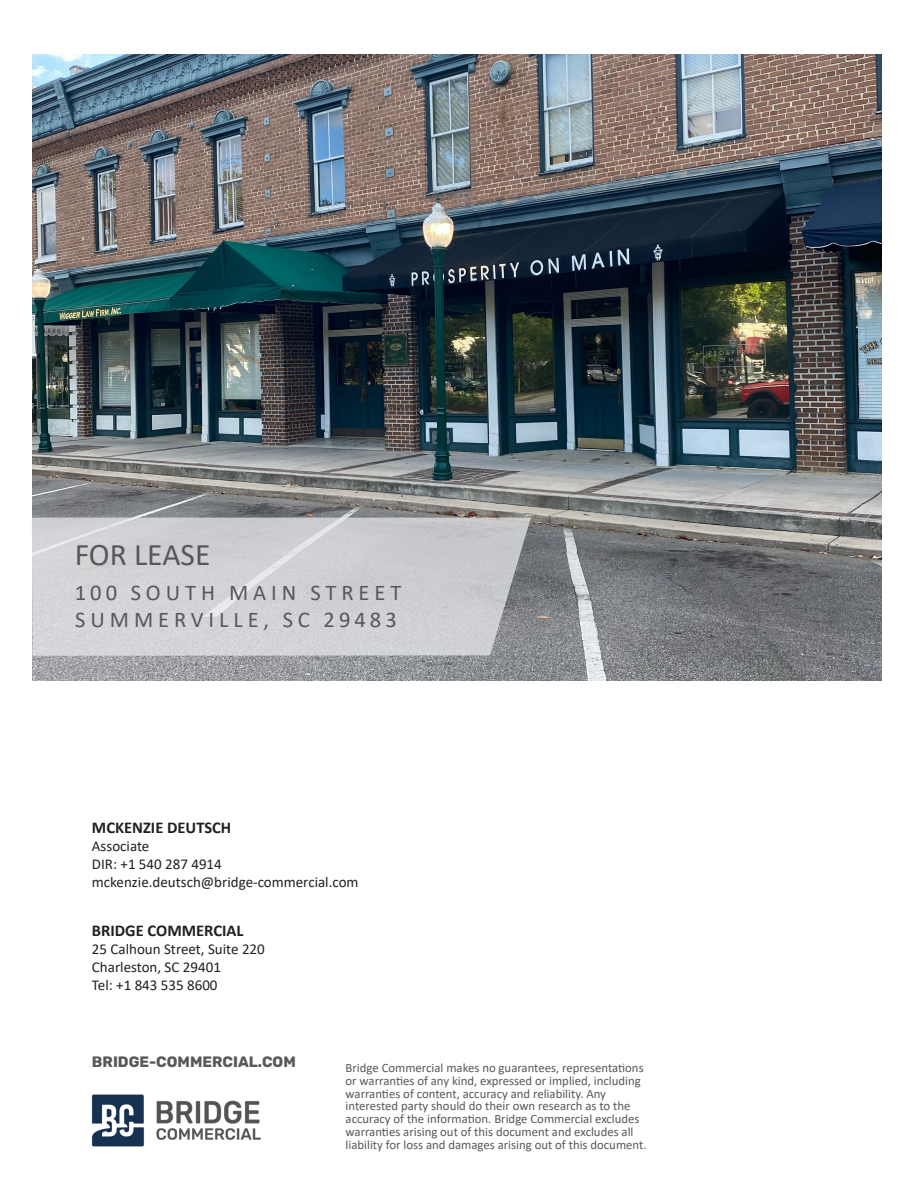
<style>
.page{position:relative;width:918px;height:1188px;background:#fff}
.page>*{position:absolute;margin:0;border:0;box-sizing:border-box;transform-origin:0 0}
.grey_body{font:31.5px "Calibri";color:#57585a}
.grey_body-2{font:22.5px "Calibri";letter-spacing:.22em;color:#57585a}
.address{font:700 16.5px "Calibri";color:#231f20}
.Prepared_Cover{font:700 16.5px "Calibri";color:#231f20}
.Prepared_Cover-2{font:15px "Calibri";color:#231f20}
.address-2{font:15px/18px "Calibri";color:#231f20}
.t1{font:700 15px "Rubik";color:#57585a}
.t2{font:12.75px/12.8px "Calibri";color:#57585a}
</style>
<div class="page">
<img style="left:33px;top:54px;width:848px;height:626px">
<svg style="left:32px;top:518px;width:499px;height:138px;fill:#cfd0d3"></svg>
<img style="left:91px;top:1094px;width:170px;height:53px">
<p class="grey_body" style="left:75px;top:532px;width:137px">FOR LEASE</p>
<p class="grey_body-2" style="left:75px;top:577px;width:328px">100 SOUTH MAIN STREET</p>
<p class="grey_body-2" style="left:75px;top:604px;width:323px">SUMMERVILLE, SC 29483</p>
<p class="Prepared_Cover" style="left:92px;top:816px;width:141px">MCKENZIE DEUTSCH</p>
<p class="Prepared_Cover-2" style="left:92px;top:835px;width:59px">Associate</p>
<p class="Prepared_Cover-2" style="left:92px;top:853px;width:131px">DIR: +1 540 287 4914</p>
<p class="Prepared_Cover-2" style="left:92px;top:871px;width:268px">mckenzie.deutsch@bridge-commercial.com</p>
<p class="address" style="left:92px;top:919px;width:153px">BRIDGE COMMERCIAL</p>
<p class="address-2" style="left:92px;top:940px;width:174px">25 Calhoun Street, Suite 220<br>Charleston, SC 29401<br>Tel: +1 843 535 8600</p>
<p class="t1" style="left:92px;top:1053px;width:205px">BRIDGE-COMMERCIAL.COM</p>
<p class="t2" style="left:346px;top:1061px;width:303px">Bridge Commercial makes no guarantees, representations or warranties of any kind, expressed or implied, including warranties of content, accuracy and reliability. Any interested party should do their own research as to the accuracy of the information. Bridge Commercial excludes warranties arising out of this document and excludes all liability for loss and damages arising out of this document.</p>
</div>
